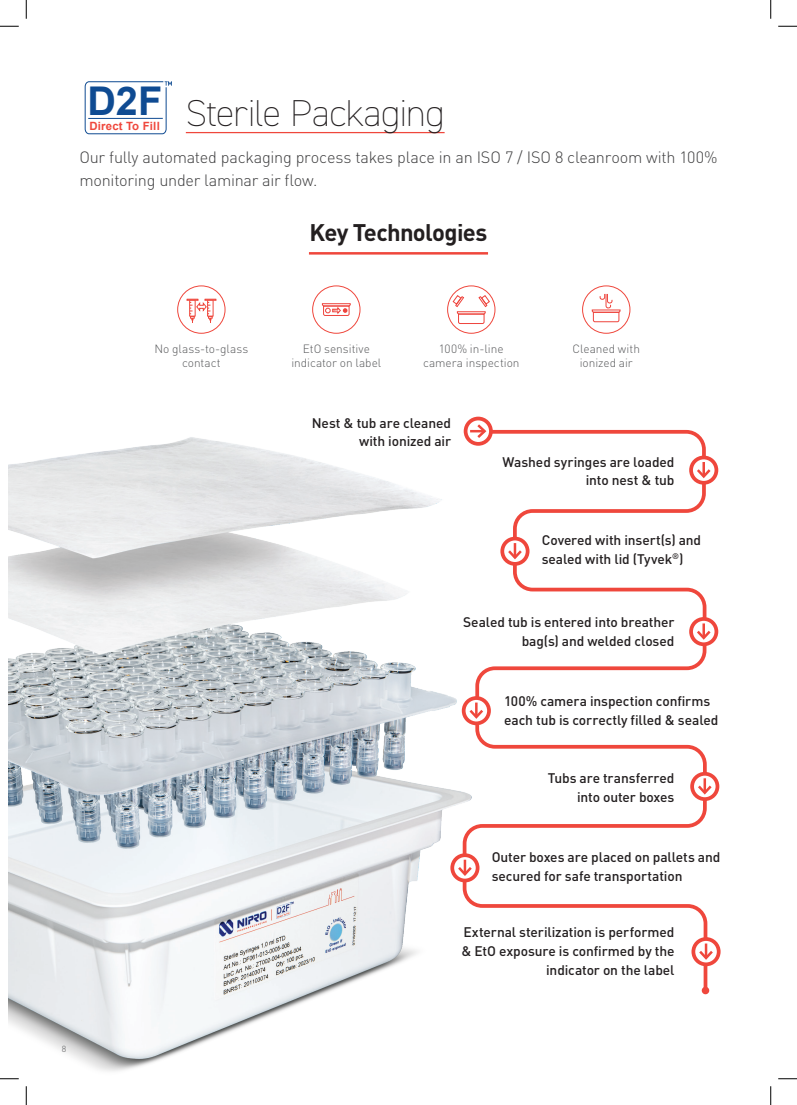
<style>
.page{position:relative;width:797px;height:1105px;background:#fff}
.page>*{position:absolute;margin:0;border:0;box-sizing:border-box;transform-origin:0 0}
.t1{font:700 39.62px "Arial";color:#0f4b92}
.t2{font:200 37.5px "DIN2014";letter-spacing:-.02em;color:#231f20}
.t3{font:700 23.75px "DIN Pro";letter-spacing:-.03em;color:#231f20}
.t4{font:300 16.25px/22.5px "DIN Pro";letter-spacing:-.015em;color:#3e3e3f}
.t5{font:500 13.75px/18.8px "DIN Pro";letter-spacing:-.01em;color:#231f20;text-align:right}
.t6{font:300 11.88px/13.8px "DIN Pro";color:#57585a;text-align:center}
.t7{font:700 11.38px "Arial";letter-spacing:.02em;color:#ef473c}
.t8{font:300 8.75px "DIN Pro";color:#57585a}
.t9{font:900 2.5px "DIN Pro";color:#ef473c}
</style>
<div class="page">
<img style="left:9px;top:416px;width:484px;height:664px">
<hr style="left:186px;top:132px;width:258px;height:1px;background:#ef473c">
<svg style="left:85px;top:81px;width:87px;height:53px"></svg>
<hr style="left:309px;top:252px;width:179px;height:3px;background:#ef473c">
<div style="left:177px;top:285px;width:48px;height:49px;border:1px solid #ef473c;border-radius:50%"></div>
<svg style="left:187px;top:299px;width:29px;height:24px"></svg>
<div style="left:312px;top:285px;width:48px;height:49px;border:1px solid #ef473c;border-radius:50%"></div>
<svg style="left:322px;top:303px;width:29px;height:13px"></svg>
<svg style="left:447px;top:286px;width:48px;height:47px"></svg>
<div style="left:447px;top:285px;width:48px;height:49px;border:1px solid #ef473c;border-radius:50%"></div>
<svg style="left:452px;top:295px;width:38px;height:29px"></svg>
<div style="left:582px;top:285px;width:48px;height:49px;border:1px solid #ef473c;border-radius:50%"></div>
<svg style="left:591px;top:294px;width:29px;height:28px"></svg>
<svg style="left:461px;top:428px;width:248px;height:566px"></svg>
<div style="left:701px;top:987px;width:8px;height:7px;background:#ef473c;border-radius:50%"></div>
<svg style="left:691px;top:457px;width:25px;height:26px"></svg>
<div style="left:689px;top:456px;width:29px;height:29px;border:4px solid #ef473c;border-radius:50%"></div>
<hr style="left:702px;top:462px;width:3px;height:14px;background:#ef473c">
<svg style="left:694px;top:467px;width:19px;height:13px"></svg>
<svg style="left:465px;top:418px;width:26px;height:26px"></svg>
<div style="left:463px;top:417px;width:30px;height:29px;border:4px solid #ef473c;border-radius:50%"></div>
<svg style="left:470px;top:422px;width:18px;height:19px"></svg>
<svg style="left:502px;top:539px;width:25px;height:25px"></svg>
<div style="left:500px;top:537px;width:29px;height:29px;border:4px solid #ef473c;border-radius:50%"></div>
<hr style="left:513px;top:543px;width:3px;height:14px;background:#ef473c">
<svg style="left:505px;top:548px;width:19px;height:13px"></svg>
<svg style="left:691px;top:619px;width:25px;height:25px"></svg>
<div style="left:689px;top:617px;width:29px;height:29px;border:4px solid #ef473c;border-radius:50%"></div>
<hr style="left:702px;top:623px;width:3px;height:15px;background:#ef473c">
<svg style="left:694px;top:628px;width:19px;height:14px"></svg>
<svg style="left:463px;top:698px;width:26px;height:25px"></svg>
<div style="left:462px;top:696px;width:29px;height:29px;border:4px solid #ef473c;border-radius:50%"></div>
<svg style="left:467px;top:702px;width:19px;height:19px"></svg>
<svg style="left:692px;top:774px;width:25px;height:25px"></svg>
<div style="left:690px;top:772px;width:29px;height:29px;border:4px solid #ef473c;border-radius:50%"></div>
<hr style="left:703px;top:778px;width:3px;height:15px;background:#ef473c">
<svg style="left:695px;top:783px;width:19px;height:13px"></svg>
<svg style="left:452px;top:855px;width:25px;height:25px"></svg>
<div style="left:450px;top:853px;width:29px;height:29px;border:4px solid #ef473c;border-radius:50%"></div>
<hr style="left:463px;top:860px;width:3px;height:14px;background:#ef473c">
<svg style="left:455px;top:864px;width:19px;height:14px"></svg>
<svg style="left:693px;top:939px;width:25px;height:25px"></svg>
<div style="left:691px;top:937px;width:29px;height:29px;border:4px solid #ef473c;border-radius:50%"></div>
<hr style="left:704px;top:943px;width:3px;height:15px;background:#ef473c">
<svg style="left:696px;top:948px;width:19px;height:14px"></svg>
<svg style="left:0;top:25px;width:19px;height:2px"></svg>
<svg style="left:778px;top:25px;width:19px;height:2px"></svg>
<svg style="left:0;top:1078px;width:19px;height:1px"></svg>
<svg style="left:778px;top:1078px;width:19px;height:1px"></svg>
<svg style="left:25px;top:0;width:2px;height:19px"></svg>
<svg style="left:25px;top:1086px;width:2px;height:19px"></svg>
<svg style="left:770px;top:0;width:1px;height:19px"></svg>
<svg style="left:770px;top:1086px;width:1px;height:19px"></svg>
<h1 class="t1" style="left:87px;top:75px;width:76px">D2F</h1>
<p class="t7" style="left:89px;top:118px;width:72px">Direct To Fill</p>
<h2 class="t2" style="left:186px;top:91px;width:260px">Sterile Packaging</h2>
<p class="t4" style="left:79px;top:144px;width:639px">Our fully automated packaging process takes place in an ISO 7 / ISO 8 cleanroom with 100% monitoring under laminar air flow.</p>
<p class="t6" style="left:154px;top:341px;width:95px">No glass-to-glass contact</p>
<h3 class="t3" style="left:309px;top:213px;width:179px">Key Technologies</h3>
<p class="t9" style="left:333px;top:308px;width:6px">ETO</p>
<p class="t6" style="left:291px;top:341px;width:91px">EtO sensitive indicator on label</p>
<p class="t6" style="left:423px;top:341px;width:98px">100% in-line camera inspection</p>
<p class="t6" style="left:572px;top:341px;width:69px">Cleaned with ionized air</p>
<p class="t5" style="left:312px;top:412px;width:141px">Nest &amp; tub are cleaned with ionized air</p>
<p class="t5" style="left:502px;top:451px;width:173px">Washed syringes are loaded into nest &amp; tub</p>
<p class="t5" style="left:541px;top:529px;width:161px;text-align:left">Covered with insert(s) and sealed with lid (Tyvek<sup>®</sup>)</p>
<p class="t5" style="left:463px;top:611px;width:213px">Sealed tub is entered into breather bag(s) and welded closed</p>
<p class="t5" style="left:504px;top:690px;width:216px;text-align:left">100% camera inspection confirms each tub is correctly filled &amp; sealed</p>
<p class="t5" style="left:548px;top:767px;width:128px">Tubs are transferred into outer boxes</p>
<p class="t5" style="left:491px;top:846px;width:230px;text-align:left">Outer boxes are placed on pallets and secured for safe transportation</p>
<p class="t5" style="left:461px;top:921px;width:214px">External sterilization is performed &amp; EtO exposure is confirmed by the indicator on the label</p>
<p class="t8" style="left:62px;top:1042px;width:6px">8</p>
</div>
